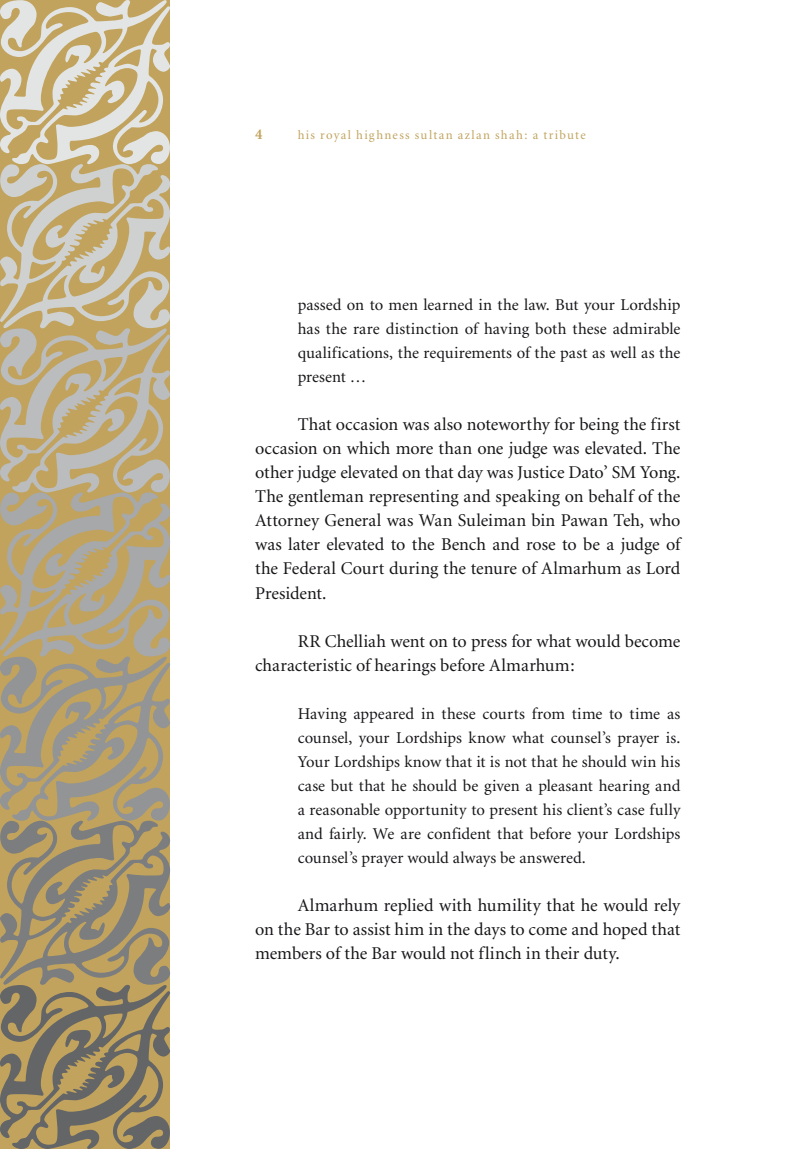
<style>
.page{position:relative;width:808px;height:1149px;background:#fff}
.page>*{position:absolute;margin:0;border:0;box-sizing:border-box;transform-origin:0 0}
.Main_Body_Text{font:18px/24px "Minion";color:#171518;text-align:justify}
.Body_Text_Quote{font:16.5px/24px "Minion";color:#171518;text-align:justify}
.t1{font:700 15px "Minion";color:#c1a35d}
.t2{font:12.75px "Minion";letter-spacing:.105em;color:#c1a35d}
</style>
<div class="page">
<svg style="left:0;top:0;width:170px;height:1148px;background:#b4a480"></svg>
<p class="t1" style="left:255px;top:126px;width:9px">4</p>
<p class="t2" style="left:298px;top:128px;width:290px">his royal highness sultan azlan shah: a tribute</p>
<p class="Body_Text_Quote" style="left:298px;top:293px;width:384px">passed on to men learned in the law. But your Lordship has the rare distinction of having both these admirable qualifications, the requirements of the past as well as the present …</p>
<p class="Main_Body_Text" style="left:255px;top:413px;width:427px;text-indent:43px">That occasion was also noteworthy for being the first occasion on which more than one judge was elevated. The other judge elevated on that day was Justice Dato’ SM Yong.<br>The gentleman representing and speaking on behalf of the Attorney General was Wan Suleiman bin Pawan Teh, who was later elevated to the Bench and rose to be a judge of the Federal Court during the tenure of Almarhum as Lord President.</p>
<p class="Main_Body_Text" style="left:255px;top:629px;width:427px;text-indent:43px">RR Chelliah went on to press for what would become characteristic of hearings before Almarhum:</p>
<p class="Body_Text_Quote" style="left:298px;top:701px;width:384px">Having appeared in these courts from time to time as counsel, your Lordships know what counsel’s prayer is.<br>Your Lordships know that it is not that he should win his case but that he should be given a pleasant hearing and a reasonable opportunity to present his client’s case fully and fairly. We are confident that before your Lordships counsel’s prayer would always be answered.</p>
<p class="Main_Body_Text" style="left:255px;top:893px;width:427px;text-indent:43px">Almarhum replied with humility that he would rely on the Bar to assist him in the days to come and hoped that members of the Bar would not flinch in their duty.</p>
</div>
